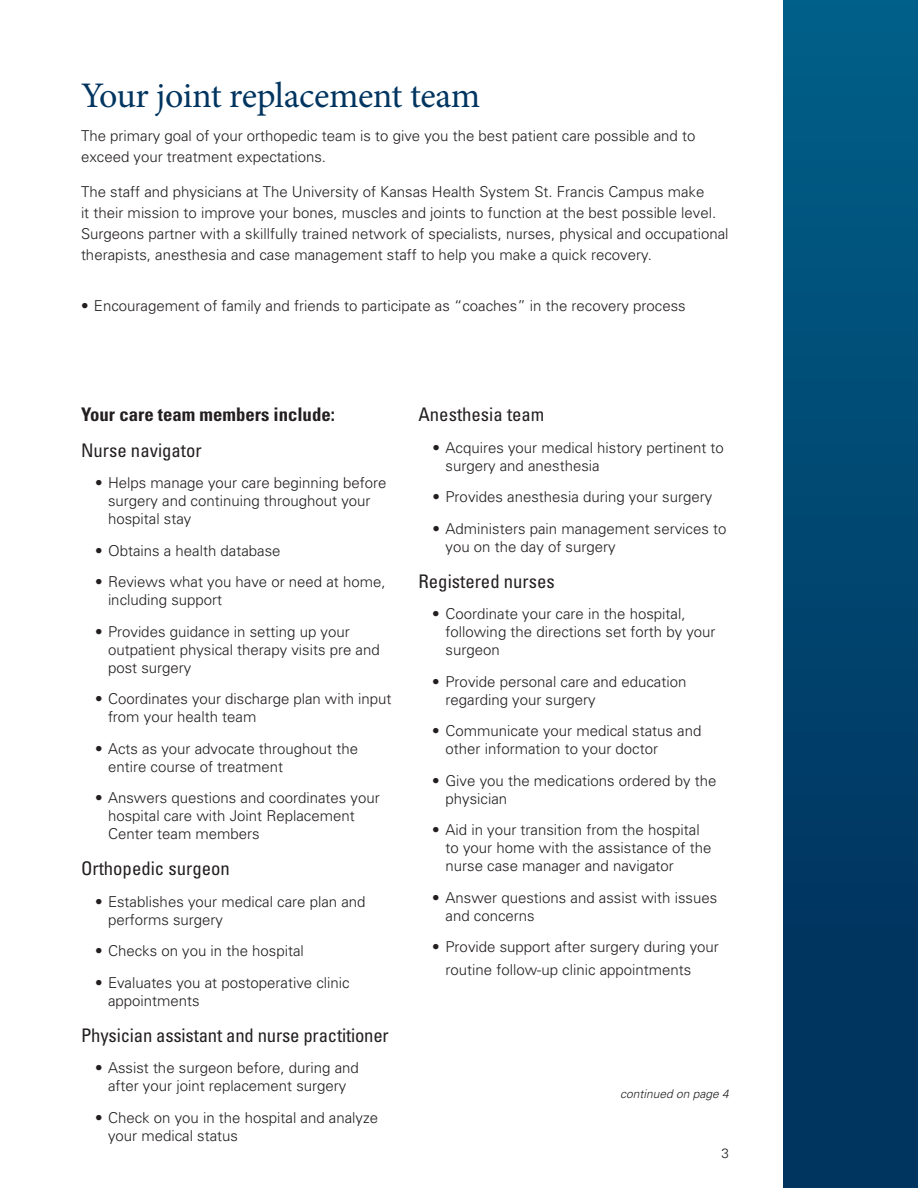
<style>
.page{position:relative;width:918px;height:1188px;background:#fff}
.page>*{position:absolute;margin:0;border:0;box-sizing:border-box;transform-origin:0 0}
.t1{font:36px "Minion Pro";letter-spacing:-.01em;color:#003560}
.t2{font:condensed 18.75px "Univers";color:#231f20}
.t3{font:700 condensed 18.75px "Univers";color:#231f20}
.t4{font:300 15px/18px "Univers";color:#231f20}
.t5{font:300 13.5px "Univers";color:#231f20}
.t6{font:italic 300 12px "Univers";color:#231f20}
</style>
<div class="page">
<div style="left:783px;top:0;width:135px;height:1188px;background:#003560"></div>
<div style="left:783px;top:0;width:135px;height:948px;background:linear-gradient(to bottom,#006089,#003560)"></div>
<h1 class="t1" style="left:81px;top:72px;width:401px">Your joint replacement team</h1>
<p class="t4" style="left:81px;top:125px;width:616px;line-height:21px">The primary goal of your orthopedic team is to give you the best patient care possible and to exceed your treatment expectations.</p>
<p class="t4" style="left:81px;top:181px;width:649px;line-height:21px">The staff and physicians at The University of Kansas Health System St. Francis Campus make<br>it their mission to improve your bones, muscles and joints to function at the best possible level.<br>Surgeons partner with a skillfully trained network of specialists, nurses, physical and occupational therapists, anesthesia and case management staff to help you make a quick recovery.</p>
<p class="t4" style="left:81px;top:297px;width:606px">• Encouragement of family and friends to participate as “coaches” in the recovery process</p>
<p class="t3" style="left:81px;top:403px;width:255px">Your care team members include:</p>
<p class="t2" style="left:81px;top:438px;width:122px">Nurse navigator</p>
<p class="t4" style="left:108px;top:474px;width:280px;text-indent:-13px">• Helps manage your care beginning before surgery and continuing throughout your hospital stay</p>
<p class="t4" style="left:95px;top:541px;width:187px">• Obtains a health database</p>
<p class="t4" style="left:108px;top:573px;width:279px;text-indent:-13px">• Reviews what you have or need at home, including support</p>
<p class="t4" style="left:108px;top:622px;width:273px;text-indent:-13px">• Provides guidance in setting up your outpatient physical therapy visits pre and post surgery</p>
<p class="t4" style="left:108px;top:690px;width:285px;text-indent:-13px">• Coordinates your discharge plan with input from your health team</p>
<p class="t4" style="left:108px;top:739px;width:252px;text-indent:-13px">• Acts as your advocate throughout the entire course of treatment</p>
<p class="t4" style="left:108px;top:789px;width:273px;text-indent:-13px">• Answers questions and coordinates your hospital care with Joint Replacement<br>Center team members</p>
<p class="t2" style="left:81px;top:857px;width:150px">Orthopedic surgeon</p>
<p class="t4" style="left:108px;top:892px;width:259px;text-indent:-13px">• Establishes your medical care plan and performs surgery</p>
<p class="t4" style="left:95px;top:942px;width:210px">• Checks on you in the hospital</p>
<p class="t4" style="left:108px;top:973px;width:243px;text-indent:-13px">• Evaluates you at postoperative clinic appointments</p>
<p class="t2" style="left:81px;top:1023px;width:309px">Physician assistant and nurse practitioner</p>
<p class="t4" style="left:95px;top:1059px;width:265px;text-align:center">• Assist the surgeon before, during and after your joint replacement surgery</p>
<p class="t4" style="left:108px;top:1108px;width:272px;text-indent:-13px">• Check on you in the hospital and analyze your medical status</p>
<p class="t2" style="left:418px;top:403px;width:128px">Anesthesia team</p>
<p class="t4" style="left:446px;top:438px;width:280px;text-indent:-13px">• Acquires your medical history pertinent to surgery and anesthesia</p>
<p class="t4" style="left:433px;top:488px;width:281px">• Provides anesthesia during your surgery</p>
<p class="t4" style="left:446px;top:519px;width:282px;text-indent:-13px">• Administers pain management services to you on the day of surgery</p>
<p class="t2" style="left:418px;top:569px;width:138px">Registered nurses</p>
<p class="t4" style="left:446px;top:605px;width:272px;text-indent:-14px">• Coordinate your care in the hospital, following the directions set forth by your surgeon</p>
<p class="t4" style="left:446px;top:672px;width:242px;text-indent:-14px">• Provide personal care and education regarding your surgery</p>
<p class="t4" style="left:446px;top:722px;width:257px;text-indent:-14px">• Communicate your medical status and other information to your doctor</p>
<p class="t4" style="left:446px;top:771px;width:272px;text-indent:-14px">• Give you the medications ordered by the physician</p>
<p class="t4" style="left:446px;top:821px;width:267px;text-indent:-14px">• Aid in your transition from the hospital to your home with the assistance of the nurse case manager and navigator</p>
<p class="t4" style="left:446px;top:888px;width:273px;text-indent:-14px">• Answer questions and assist with issues and concerns</p>
<p class="t4" style="left:446px;top:935px;width:275px;line-height:22.5px;text-indent:-14px">• Provide support after surgery during your routine follow-up clinic appointments</p>
<p class="t6" style="left:620px;top:1087px;width:110px">continued on page 4</p>
<p class="t5" style="left:721px;top:1145px;width:9px">3</p>
</div>
